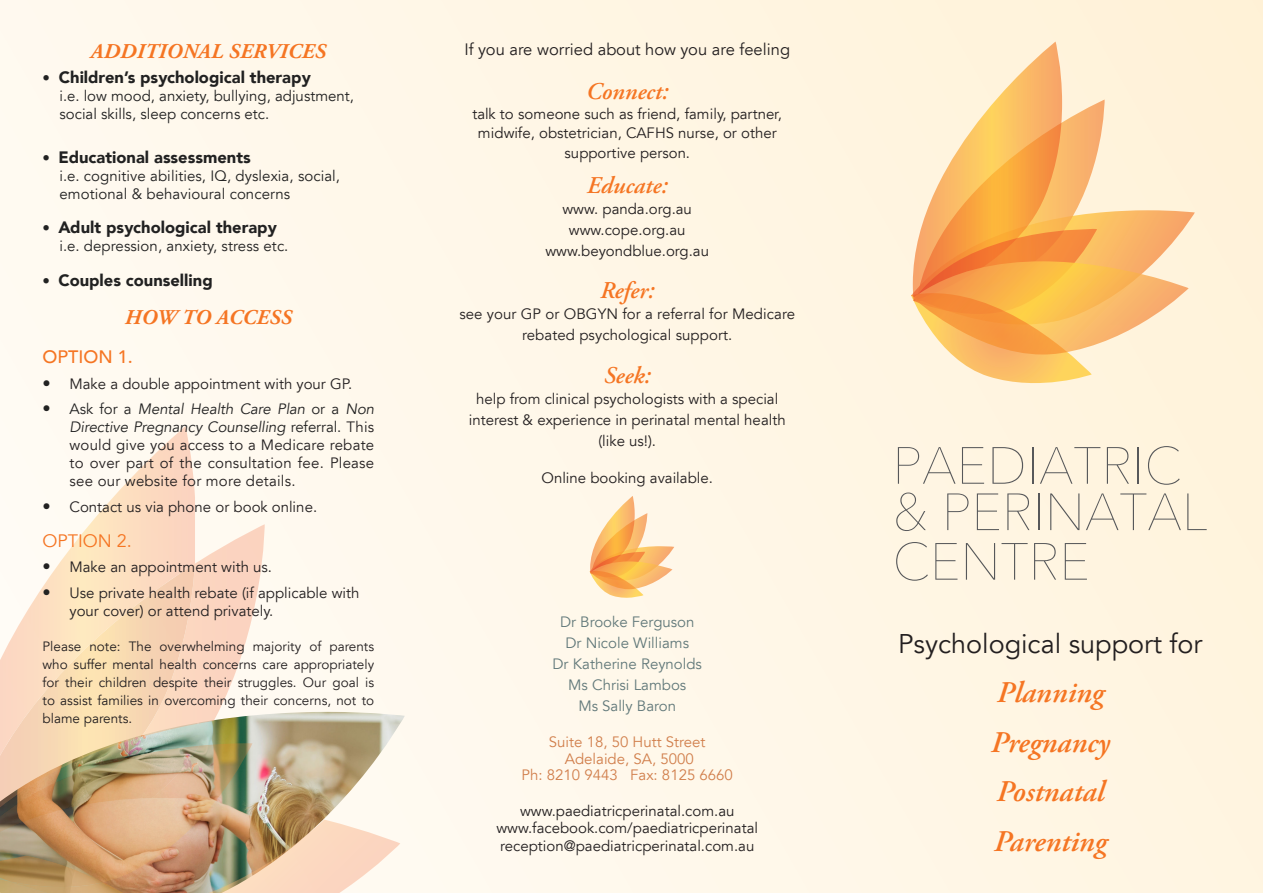
<style>
.page{position:relative;width:1263px;height:893px;background:#fff7e7}
.page>*{position:absolute;margin:0;border:0;box-sizing:border-box;transform-origin:0 0}
.t1{font:200 51.75px/48px "Avenir Next";color:#57585a}
.t2{font:italic 600 30px "Adobe Garamond Pro";color:#f57523}
.t3{font:27px "Avenir LT";color:#231f20}
.t4{font:italic 600 24px "Adobe Garamond Pro";color:#f57523}
.Heading_3{font:italic 700 21px "Adobe Garamond Pro";letter-spacing:.015em;color:#f57523}
.Heading_3-2{font:500 18px "Avenir LT";color:#f57523}
.Heading_3-3{font:18px "Avenir LT";color:#f57523}
.t5{font:900 16.5px "Avenir LT";color:#212121}
.t6{font:16.5px "Avenir LT";color:#231f20}
.t7{font:15px/18px "Avenir LT";color:#231f20;text-align:center}
.t8{font:15px/18px "Avenir LT";letter-spacing:.005em;color:#212121}
.t9{font:15px "Avenir LT";color:#62797a}
.t10{font:15px "Avenir LT";color:#d17f4c}
.t11{font:13.5px/18px "Avenir LT";color:#231f20;text-align:justify}
.s1{font-size:15px;color:#222}
.s2{font-weight:400;font-size:15px;color:#222}
.s3{font-size:16.5px;color:#222}
.s4{color:#222}
.s5{font-style:italic;color:#222}
</style>
<div class="page">
<svg style="left:911px;top:42px;width:284px;height:341px"></svg>
<svg style="left:590px;top:496px;width:84px;height:102px"></svg>
<img style="left:195px;top:712px;width:210px;height:107px">
<svg style="left:195px;top:524px;width:70px;height:213px"></svg>
<svg style="left:195px;top:743px;width:57px;height:57px;background:#9d966c"></svg>
<img style="left:195px;top:746px;width:4px;height:52px">
<svg style="left:0;top:426px;width:195px;height:138px"></svg>
<img style="left:0;top:564px;width:195px;height:234px">
<img style="left:0;top:737px;width:141px;height:61px">
<img style="left:0;top:759px;width:124px;height:39px">
<img style="left:152px;top:798px;width:64px;height:21px">
<img style="left:0;top:798px;width:152px;height:21px">
<img style="left:0;top:808px;width:67px;height:11px">
<img style="left:0;top:819px;width:400px;height:74px">
<img style="left:0;top:887px;width:11px;height:6px">
<img style="left:11px;top:882px;width:120px;height:11px">
<img style="left:0;top:855px;width:103px;height:32px">
<p class="Heading_3" style="left:91px;top:39px;width:236px">ADDITIONAL SERVICES</p>
<p class="t5" style="left:43px;top:68px;width:270px"><span class="s1">•</span> Children’s psychological therapy</p>
<p class="t8" style="left:60px;top:88px;width:296px">i.e. low mood, anxiety, bullying, adjustment, social skills, sleep concerns etc.</p>
<p class="t5" style="left:43px;top:147px;width:210px"><span class="s2">•</span> Educational assessments</p>
<p class="t8" style="left:60px;top:167px;width:282px">i.e. cognitive abilities, IQ, dyslexia, social, emotional &amp; behavioural concerns</p>
<p class="t5" style="left:43px;top:218px;width:236px"><span class="s2">•</span> Adult psychological therapy</p>
<p class="t8" style="left:60px;top:238px;width:230px">i.e. depression, anxiety, stress etc.</p>
<p class="t5" style="left:43px;top:270px;width:172px"><span class="s2">•</span> Couples counselling</p>
<p class="Heading_3" style="left:125px;top:305px;width:168px">HOW TO ACCESS</p>
<p class="Heading_3-2" style="left:43px;top:347px;width:92px">OPTION 1.</p>
<p class="t7" style="left:43px;top:375px;width:311px"><span class="s3">•</span> Make a double appointment with your GP.</p>
<p class="t7" style="left:70px;top:401px;width:306px;text-align:justify;text-indent:-27px"><span class="s3">•</span> <span class="s4">Ask for a</span> <span class="s5">Mental Health Care Plan</span> <span class="s4">or a</span> <span class="s5">Non Directive Pregnancy Counselling</span> <span class="s4">referral.</span> This would give you access to a Medicare rebate to over part of the consultation fee. Please see our website for more details.</p>
<p class="t7" style="left:43px;top:498px;width:276px"><span class="s3">•</span> Contact us via phone or book online.</p>
<p class="Heading_3-3" style="left:43px;top:530px;width:91px">OPTION 2.</p>
<p class="t7" style="left:43px;top:559px;width:231px"><span class="s3">•</span> Make an appointment with us.</p>
<p class="t7" style="left:70px;top:584px;width:291px;text-align:left;text-indent:-27px"><span class="s3">•</span> Use private health rebate (if applicable with your cover) or attend privately.</p>
<p class="t11" style="left:43px;top:638px;width:333px">Please note: The overwhelming majority of parents who suffer mental health concerns care appropriately for their children despite their struggles. Our goal is to assist families in overcoming their concerns, not to blame parents.</p>
<p class="t6" style="left:464px;top:40px;width:327px">If you are worried about how you are feeling</p>
<p class="t4" style="left:586px;top:78px;width:84px">Connect:</p>
<p class="t7" style="left:472px;top:104px;width:311px;line-height:19.5px">talk to someone such as friend, family, partner, midwife, obstetrician, CAFHS nurse, or other supportive person.</p>
<p class="t4" style="left:587px;top:172px;width:82px">Educate:</p>
<p class="t7" style="left:562px;top:201px;width:131px">www. panda.org.au</p>
<p class="t7" style="left:569px;top:222px;width:118px">www.cope.org.au</p>
<p class="t7" style="left:545px;top:243px;width:165px">www.beyondblue.org.au</p>
<p class="t4" style="left:600px;top:276px;width:55px">Refer:</p>
<p class="t7" style="left:459px;top:303px;width:337px;line-height:21px">see your GP or OBGYN for a referral for Medicare rebated psychological support.</p>
<p class="t4" style="left:604px;top:361px;width:48px">Seek:</p>
<p class="t7" style="left:469px;top:388px;width:318px;line-height:21px">help from clinical psychologists with a special interest &amp; experience in perinatal mental health (like us!).</p>
<p class="t7" style="left:541px;top:469px;width:173px">Online booking available.</p>
<p class="t9" style="left:560px;top:613px;width:136px">Dr Brooke Ferguson</p>
<p class="t9" style="left:565px;top:634px;width:125px">Dr Nicole Williams</p>
<p class="t9" style="left:552px;top:655px;width:151px">Dr Katherine Reynolds</p>
<p class="t9" style="left:568px;top:676px;width:120px">Ms Chrisi Lambos</p>
<p class="t9" style="left:578px;top:697px;width:99px">Ms Sally Baron</p>
<p class="t10" style="left:549px;top:733px;width:158px">Suite 18, 50 Hutt Street</p>
<p class="t10" style="left:565px;top:750px;width:130px">Adelaide, SA, 5000</p>
<p class="t10" style="left:522px;top:766px;width:213px">Ph: 8210 9443 Fax: 8125 6660</p>
<p class="t7" style="left:520px;top:802px;width:216px">www.paediatricperinatal.com.au</p>
<p class="t7" style="left:496px;top:819px;width:263px">www.facebook.com/paediatricperinatal</p>
<p class="t7" style="left:500px;top:837px;width:256px">reception@paediatricperinatal.com.au</p>
<p class="t1" style="left:892px;top:438px;width:317px">PAEDIATRIC &amp; PERINATAL<br>CENTRE</p>
<p class="t3" style="left:898px;top:628px;width:306px">Psychological support for</p>
<p class="t2" style="left:997px;top:675px;width:109px">Planning</p>
<p class="t2" style="left:991px;top:725px;width:120px">Pregnancy</p>
<p class="t2" style="left:996px;top:774px;width:109px">Postnatal</p>
<p class="t2" style="left:994px;top:824px;width:114px">Parenting</p>
</div>
